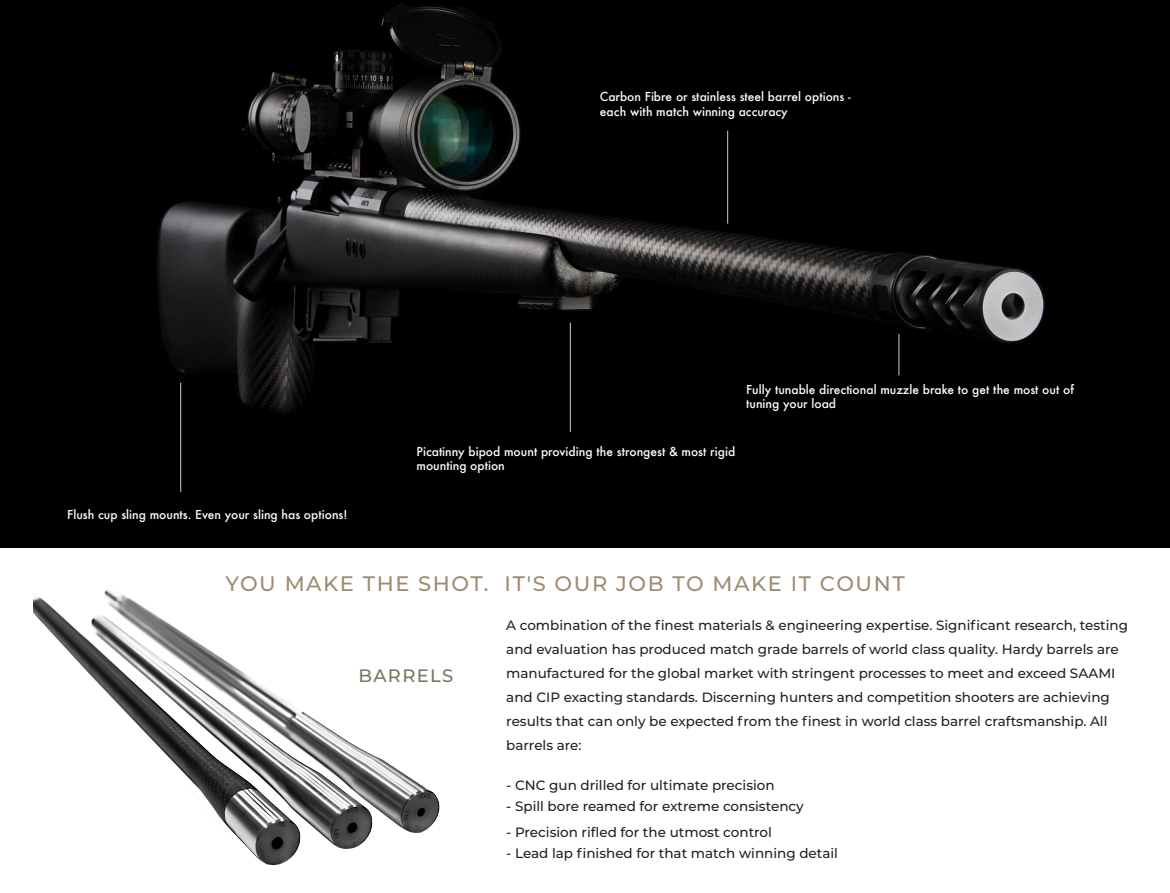
<style>
.page{position:relative;width:1170px;height:893px;background:#fff}
.page>*{position:absolute;margin:0;border:0;box-sizing:border-box;transform-origin:0 0}
.t1{font:500 21px "Montserrat";letter-spacing:.075em;color:#9e8b72}
.t2{font:500 18px "Montserrat";letter-spacing:.075em;color:#73785d}
.t3{font:500 13.5px/24px "Montserrat";color:#231f20}
.t4{font:500 12px/14.4px "Futura";color:#fbfbfb}
</style>
<div class="page">
<img style="left:0;top:0;width:1169px;height:547px">
<hr style="left:180px;top:383px;width:1px;height:109px;background:#cecece">
<hr style="left:570px;top:323px;width:1px;height:109px;background:#cecece">
<hr style="left:898px;top:334px;width:1px;height:41px;background:#cecece">
<hr style="left:727px;top:131px;width:1px;height:93px;background:#cecece">
<img style="left:33px;top:589px;width:407px;height:276px">
<p class="t4" style="left:600px;top:90px;width:252px">Carbon Fibre or stainless steel barrel options - each with match winning accuracy</p>
<p class="t4" style="left:67px;top:507px;width:282px">Flush cup sling mounts. Even your sling has options!</p>
<p class="t4" style="left:746px;top:382px;width:329px">Fully tunable directional muzzle brake to get the most out of tuning your load</p>
<p class="t4" style="left:416px;top:444px;width:320px">Picatinny bipod mount providing the strongest &amp; most rigid mounting option</p>
<p class="t1" style="left:225px;top:569px;width:680px">YOU MAKE THE SHOT. IT'S OUR JOB TO MAKE IT COUNT</p>
<p class="t2" style="left:358px;top:663px;width:96px">BARRELS</p>
<p class="t3" style="left:506px;top:613px;width:623px">A combination of the finest materials &amp; engineering expertise. Significant research, testing and evaluation has produced match grade barrels of world class quality. Hardy barrels are manufactured for the global market with stringent processes to meet and exceed SAAMI and CIP exacting standards. Discerning hunters and competition shooters are achieving results that can only be expected from the finest in world class barrel craftsmanship. All barrels are:</p>
<p class="t3" style="left:506px;top:773px;width:270px">- CNC gun drilled for ultimate precision</p>
<p class="t3" style="left:506px;top:794px;width:299px">- Spill bore reamed for extreme consistency</p>
<p class="t3" style="left:506px;top:820px;width:267px">- Precision rifled for the utmost control</p>
<p class="t3" style="left:506px;top:841px;width:333px">- Lead lap finished for that match winning detail</p>
</div>
